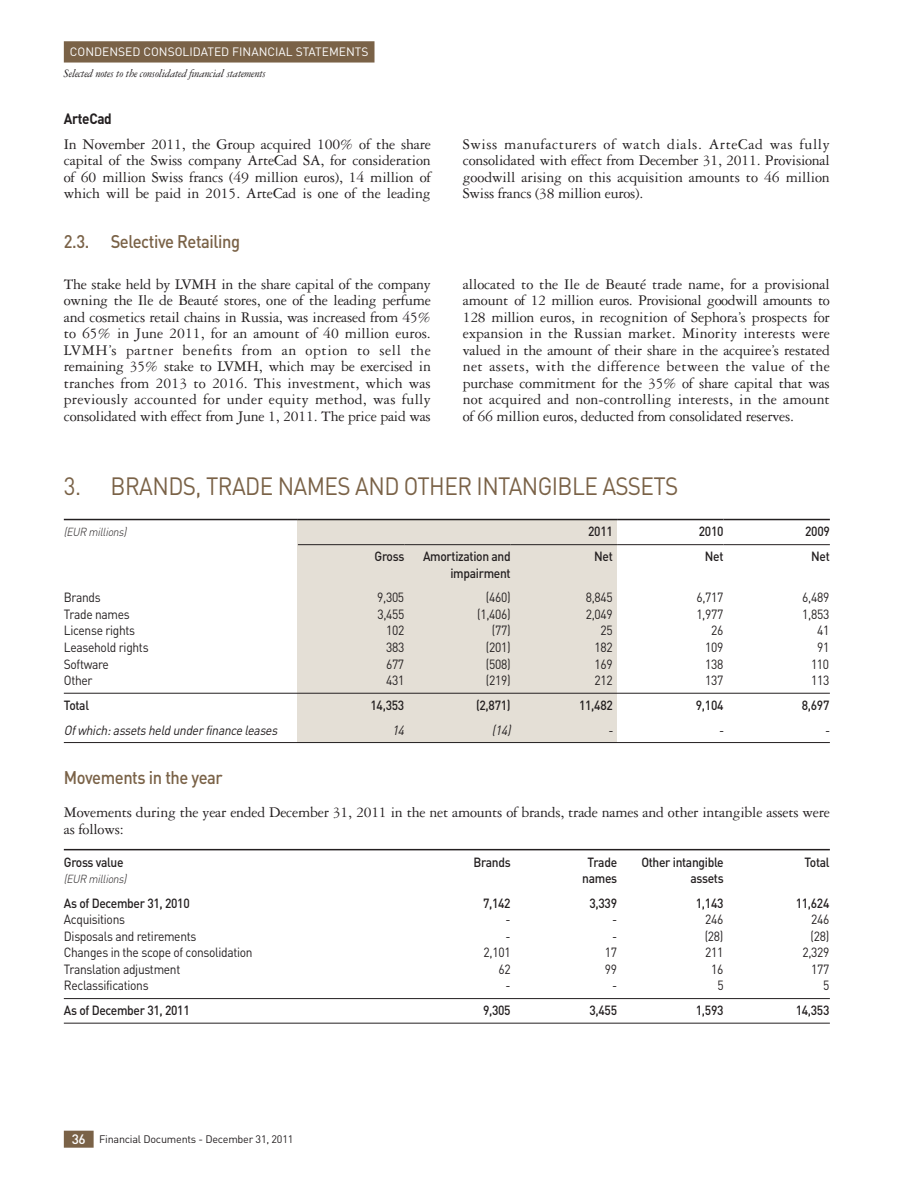
<style>
.page{position:relative;width:915px;height:1191px;background:#fff}
.page>*{position:absolute;margin:0;border:0;box-sizing:border-box;transform-origin:0 0}
.t1{font:24.75px "DIN";letter-spacing:-.025em;color:#7a6247;scale:.91 1}
.t2{font:500 18.15px "DIN";letter-spacing:-.025em;color:#7a6247;scale:.91 1}
.t3{font:15.75px/16.5px "Garamond 3 LT Std";letter-spacing:-.015em;color:#231f20;text-align:justify}
.t4{font:700 14.85px "DIN";letter-spacing:-.025em;color:#231f20;scale:.91 1}
.t5{font:13.2px "DIN";letter-spacing:-.025em;color:#231f20;scale:.91 1}
.t6{font:500 13.2px/16.5px "DIN";letter-spacing:-.025em;color:#231f20;text-align:right;scale:.91 1}
.t7{font:italic 13.2px "DIN";color:#231f20;scale:.91 1}
.t8{font:italic 12px "Garamond 3 LT Std";letter-spacing:-.02em;color:#231f20}
.t9{font:12px "DIN";color:#fff}
.t10{font:italic 300 11.55px "DIN";color:#231f20;scale:.91 1}
.t11{font:10.8px "DIN";letter-spacing:-.02em;color:#231f20}
.s1{font-weight:500;font-size:13.5px;color:#fff}
</style>
<div class="page">
<div style="left:298px;top:520px;width:319px;height:223px;background:#e4dfd6"></div>
<hr style="left:64px;top:693px;width:765px;height:1px;background:#231f20">
<hr style="left:64px;top:742px;width:765px;height:1px;background:#231f20">
<hr style="left:64px;top:849px;width:765px;height:1px;background:#231f20">
<hr style="left:64px;top:998px;width:765px;height:1px;background:#231f20">
<hr style="left:64px;top:1022px;width:765px;height:1px;background:#231f20">
<hr style="left:64px;top:519px;width:234px;height:1px;background:#231f20">
<hr style="left:298px;top:519px;width:319px;height:1px;background:#231f20">
<hr style="left:617px;top:519px;width:106px;height:1px;background:#231f20">
<hr style="left:723px;top:519px;width:106px;height:1px;background:#231f20">
<hr style="left:298px;top:544px;width:106px;height:1px;background:#231f20">
<hr style="left:404px;top:544px;width:106px;height:1px;background:#231f20">
<hr style="left:510px;top:544px;width:107px;height:1px;background:#231f20">
<hr style="left:617px;top:544px;width:106px;height:1px;background:#231f20">
<hr style="left:723px;top:544px;width:106px;height:1px;background:#231f20">
<div style="left:64px;top:41px;width:310px;height:22px;background:#7a6247"></div>
<div style="left:64px;top:1130px;width:30px;height:17px;background:#7a6247"></div>
<p class="t9" style="left:70px;top:47px;width:300px">CONDENSED CONSOLIDATED FINANCIAL STATEMENTS</p>
<p class="t8" style="left:64px;top:69px;width:203px">Selected notes to the consolidated financial statements</p>
<p class="t4" style="left:64px;top:113px;width:54px">ArteCad</p>
<p class="t3" style="left:64px;top:137px;width:368px">In November 2011, the Group acquired 100% of the share capital of the Swiss company ArteCad SA, for consideration of 60 million Swiss francs (49 million euros), 14 million of which will be paid in 2015. ArteCad is one of the leading</p>
<p class="t3" style="left:462px;top:137px;width:368px">Swiss manufacturers of watch dials. ArteCad was fully consolidated with effect from December 31, 2011. Provisional goodwill arising on this acquisition amounts to 46 million Swiss francs (38 million euros).</p>
<p class="t2" style="left:64px;top:235px;width:195px">2.3. Selective Retailing</p>
<p class="t3" style="left:64px;top:277px;width:368px">The stake held by LVMH in the share capital of the company owning the Ile de Beauté stores, one of the leading perfume and cosmetics retail chains in Russia, was increased from 45% to 65% in June 2011, for an amount of 40 million euros.<br>LVMH’s partner benefits from an option to sell the remaining 35% stake to LVMH, which may be exercised in tranches from 2013 to 2016. This investment, which was previously accounted for under equity method, was fully consolidated with effect from June 1, 2011. The price paid was</p>
<p class="t3" style="left:462px;top:277px;width:368px">allocated to the Ile de Beauté trade name, for a provisional amount of 12 million euros. Provisional goodwill amounts to 128 million euros, in recognition of Sephora’s prospects for expansion in the Russian market. Minority interests were valued in the amount of their share in the acquiree’s restated net assets, with the difference between the value of the purchase commitment for the 35% of share capital that was not acquired and non-controlling interests, in the amount of 66 million euros, deducted from consolidated reserves.</p>
<h1 class="t1" style="left:64px;top:477px;width:676px">3. BRANDS, TRADE NAMES AND OTHER INTANGIBLE ASSETS</h1>
<p class="t10" style="left:64px;top:528px;width:73px">(EUR millions)</p>
<p class="t6" style="left:588px;top:525px;width:29px">2011</p>
<p class="t6" style="left:698px;top:525px;width:29px">2010</p>
<p class="t6" style="left:804px;top:525px;width:29px">2009</p>
<p class="t6" style="left:374px;top:549px;width:34px">Gross</p>
<p class="t6" style="left:423px;top:549px;width:98px">Amortization and impairment</p>
<p class="t6" style="left:594px;top:549px;width:22px">Net</p>
<p class="t6" style="left:704px;top:549px;width:22px">Net</p>
<p class="t6" style="left:811px;top:549px;width:22px">Net</p>
<p class="t5" style="left:64px;top:593px;width:42px">Brands</p>
<p class="t5" style="left:377px;top:593px;width:31px">9,305</p>
<p class="t5" style="left:486px;top:593px;width:29px">(460)</p>
<p class="t5" style="left:585px;top:593px;width:31px">8,845</p>
<p class="t5" style="left:696px;top:593px;width:31px">6,717</p>
<p class="t5" style="left:802px;top:593px;width:31px">6,489</p>
<p class="t5" style="left:64px;top:609px;width:74px">Trade names</p>
<p class="t5" style="left:377px;top:609px;width:31px">3,455</p>
<p class="t5" style="left:477px;top:609px;width:38px">(1,406)</p>
<p class="t5" style="left:585px;top:609px;width:31px">2,049</p>
<p class="t5" style="left:696px;top:609px;width:31px">1,977</p>
<p class="t5" style="left:802px;top:609px;width:31px">1,853</p>
<p class="t5" style="left:64px;top:626px;width:80px">License rights</p>
<p class="t5" style="left:386px;top:626px;width:21px">102</p>
<p class="t5" style="left:491px;top:626px;width:22px">(77)</p>
<p class="t5" style="left:600px;top:626px;width:15px">25</p>
<p class="t5" style="left:711px;top:626px;width:15px">26</p>
<p class="t5" style="left:817px;top:626px;width:15px">41</p>
<p class="t5" style="left:64px;top:642px;width:95px">Leasehold rights</p>
<p class="t5" style="left:386px;top:642px;width:21px">383</p>
<p class="t5" style="left:486px;top:642px;width:29px">(201)</p>
<p class="t5" style="left:594px;top:642px;width:21px">182</p>
<p class="t5" style="left:705px;top:642px;width:21px">109</p>
<p class="t5" style="left:817px;top:642px;width:15px">91</p>
<p class="t5" style="left:64px;top:659px;width:51px">Software</p>
<p class="t5" style="left:386px;top:659px;width:21px">677</p>
<p class="t5" style="left:485px;top:659px;width:29px">(508)</p>
<p class="t5" style="left:594px;top:659px;width:21px">169</p>
<p class="t5" style="left:704px;top:659px;width:21px">138</p>
<p class="t5" style="left:810px;top:659px;width:21px">110</p>
<p class="t5" style="left:64px;top:675px;width:33px">Other</p>
<p class="t5" style="left:386px;top:675px;width:21px">431</p>
<p class="t5" style="left:485px;top:675px;width:29px">(219)</p>
<p class="t5" style="left:594px;top:675px;width:21px">212</p>
<p class="t5" style="left:704px;top:675px;width:21px">137</p>
<p class="t5" style="left:810px;top:675px;width:22px">113</p>
<p class="t6" style="left:64px;top:698px;width:29px">Total</p>
<p class="t6" style="left:370px;top:698px;width:39px">14,353</p>
<p class="t6" style="left:476px;top:698px;width:40px">(2,871)</p>
<p class="t6" style="left:579px;top:698px;width:39px">11,482</p>
<p class="t6" style="left:695px;top:698px;width:32px">9,104</p>
<p class="t6" style="left:801px;top:698px;width:32px">8,697</p>
<p class="t7" style="left:64px;top:725px;width:239px">Ofwhich:assets held underfinance leases</p>
<p class="t7" style="left:392px;top:725px;width:18px">14</p>
<p class="t7" style="left:491px;top:725px;width:25px">(14)</p>
<p class="t7" style="left:607px;top:725px;width:10px">-</p>
<p class="t7" style="left:718px;top:725px;width:10px">-</p>
<p class="t7" style="left:824px;top:725px;width:10px">-</p>
<p class="t2" style="left:64px;top:771px;width:176px">Movements in the year</p>
<p class="t3" style="left:64px;top:805px;width:767px">Movements during the year ended December 31, 2011 in the net amounts of brands, trade names and other intangible assets were as follows:</p>
<p class="t6" style="left:64px;top:855px;width:67px">Gross value</p>
<p class="t6" style="left:473px;top:855px;width:43px">Brands</p>
<p class="t6" style="left:587px;top:855px;width:34px">Trade</p>
<p class="t6" style="left:641px;top:855px;width:92px">Other intangible</p>
<p class="t6" style="left:804px;top:855px;width:29px">Total</p>
<p class="t10" style="left:64px;top:875px;width:73px">(EUR millions)</p>
<p class="t6" style="left:582px;top:871px;width:40px">names</p>
<p class="t6" style="left:690px;top:871px;width:38px">assets</p>
<p class="t6" style="left:64px;top:896px;width:140px">As of December 31, 2010</p>
<p class="t6" style="left:483px;top:896px;width:32px">7,142</p>
<p class="t6" style="left:589px;top:896px;width:32px">3,339</p>
<p class="t6" style="left:695px;top:896px;width:32px">1,143</p>
<p class="t6" style="left:795px;top:896px;width:39px">11,624</p>
<p class="t5" style="left:64px;top:915px;width:69px">Acquisitions</p>
<p class="t5" style="left:505px;top:915px;width:7px">-</p>
<p class="t5" style="left:611px;top:915px;width:7px">-</p>
<p class="t5" style="left:705px;top:915px;width:21px">246</p>
<p class="t5" style="left:811px;top:915px;width:21px">246</p>
<p class="t5" style="left:64px;top:931px;width:147px">Disposals and retirements</p>
<p class="t5" style="left:505px;top:931px;width:7px">-</p>
<p class="t5" style="left:611px;top:931px;width:7px">-</p>
<p class="t5" style="left:704px;top:931px;width:22px">(28)</p>
<p class="t5" style="left:810px;top:931px;width:22px">(28)</p>
<p class="t5" style="left:64px;top:948px;width:209px">Changes in the scope of consolidation</p>
<p class="t5" style="left:483px;top:948px;width:31px">2,101</p>
<p class="t5" style="left:604px;top:948px;width:15px">17</p>
<p class="t5" style="left:705px;top:948px;width:21px">211</p>
<p class="t5" style="left:802px;top:948px;width:31px">2,329</p>
<p class="t5" style="left:64px;top:964px;width:129px">Translation adjustment</p>
<p class="t5" style="left:498px;top:964px;width:15px">62</p>
<p class="t5" style="left:604px;top:964px;width:15px">99</p>
<p class="t5" style="left:711px;top:964px;width:15px">16</p>
<p class="t5" style="left:811px;top:964px;width:21px">177</p>
<p class="t5" style="left:64px;top:981px;width:95px">Reclassifications</p>
<p class="t5" style="left:505px;top:981px;width:7px">-</p>
<p class="t5" style="left:612px;top:981px;width:7px">-</p>
<p class="t5" style="left:717px;top:981px;width:8px">5</p>
<p class="t5" style="left:822px;top:981px;width:8px">5</p>
<p class="t6" style="left:64px;top:1003px;width:140px">As of December 31, 2011</p>
<p class="t6" style="left:483px;top:1003px;width:32px">9,305</p>
<p class="t6" style="left:589px;top:1003px;width:32px">3,455</p>
<p class="t6" style="left:695px;top:1003px;width:32px">1,593</p>
<p class="t6" style="left:795px;top:1003px;width:39px">14,353</p>
<p class="t11" style="left:72px;top:1135px;width:223px"><span class="s1">36</span> Financial Documents - December 31, 2011</p>
</div>
